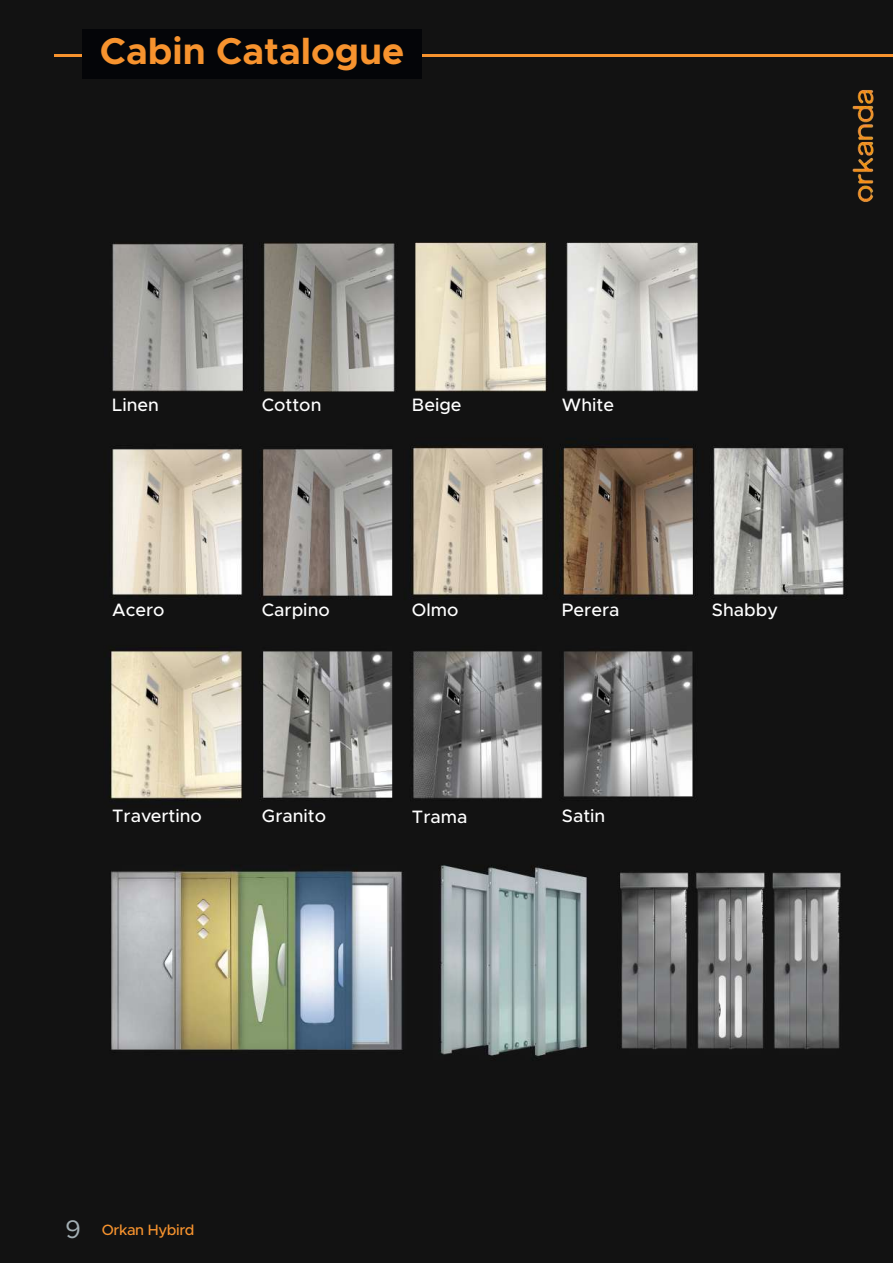
<style>
.page{position:relative;width:893px;height:1263px;background:#fff}
.page>*{position:absolute;margin:0;border:0;box-sizing:border-box;transform-origin:0 0}
.t1{font:700 37.5px "Metropolis";color:#f7932e}
.t2{font:500 18px "Metropolis";color:#fff}
.t3{font:500 15px "Metropolis";letter-spacing:-.025em;color:#f7932e}
.s1{font-weight:400;font-size:25.5px;color:#a3afb4}
</style>
<div class="page">
<img style="left:0;top:0;width:893px;height:1263px">
<img style="left:848px;top:85px;width:30px;height:122px">
<hr style="left:54px;top:54px;width:839px;height:2px;background:#f7932e">
<div style="left:82px;top:30px;width:340px;height:49px;background:#040508"></div>
<h1 class="t1" style="left:100px;top:28px;width:306px">Cabin Catalogue</h1>
<p class="t2" style="left:112px;top:393px;width:48px">Linen</p>
<p class="t2" style="left:262px;top:393px;width:61px">Cotton</p>
<p class="t2" style="left:412px;top:393px;width:51px">Beige</p>
<p class="t2" style="left:562px;top:393px;width:54px">White</p>
<p class="t2" style="left:112px;top:599px;width:54px">Acero</p>
<p class="t2" style="left:262px;top:599px;width:69px">Carpino</p>
<p class="t2" style="left:412px;top:599px;width:48px">Olmo</p>
<p class="t2" style="left:562px;top:599px;width:59px">Perera</p>
<p class="t2" style="left:712px;top:599px;width:68px">Shabby</p>
<p class="t2" style="left:112px;top:804px;width:91px">Travertino</p>
<p class="t2" style="left:262px;top:804px;width:66px">Granito</p>
<p class="t2" style="left:412px;top:805px;width:57px">Trama</p>
<p class="t2" style="left:562px;top:804px;width:45px">Satin</p>
<p class="t3" style="left:65px;top:1220px;width:131px"><span class="s1">9</span> Orkan Hybird</p>
</div>
